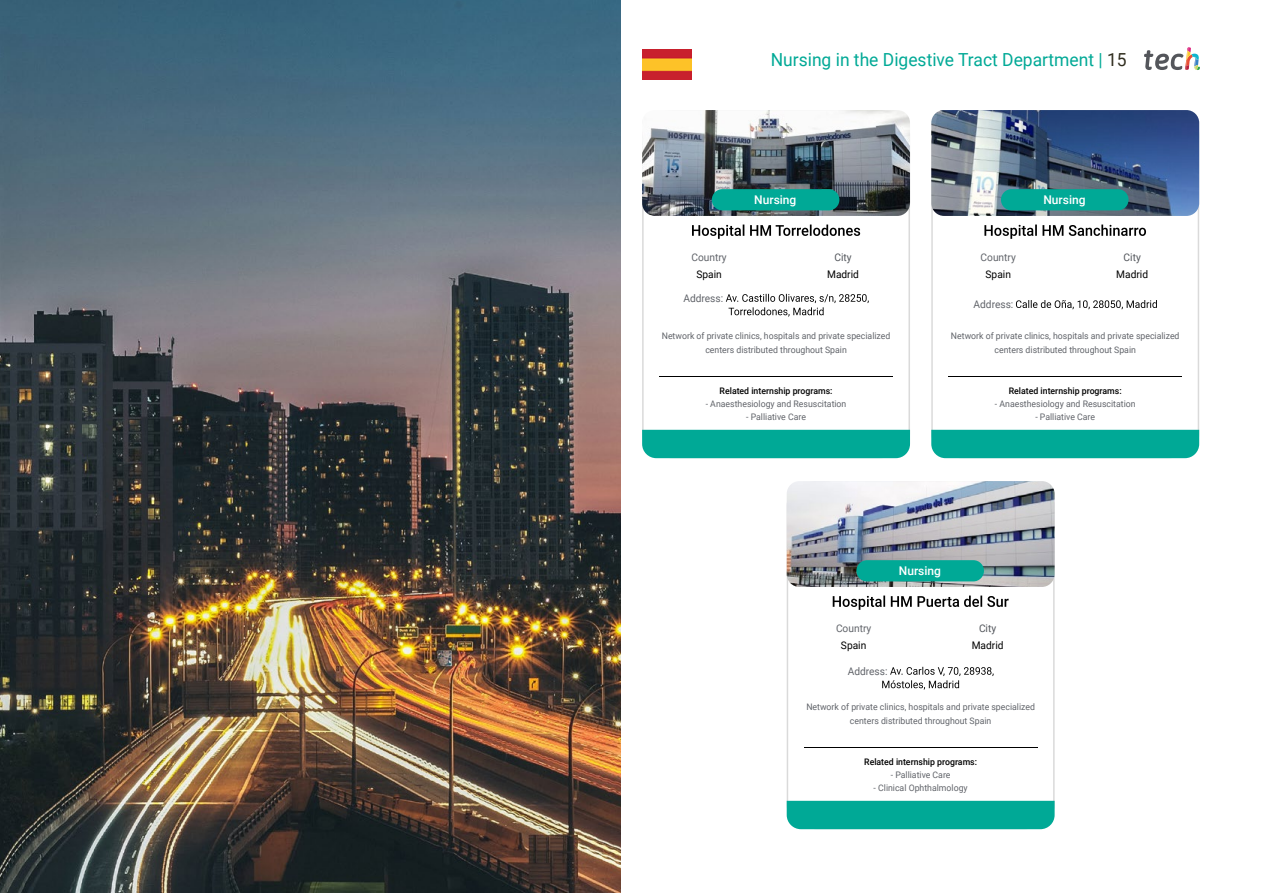
<style>
.page{position:relative;width:1263px;height:893px;background:#fff}
.page>*{position:absolute;margin:0;border:0;box-sizing:border-box;transform-origin:0 0}
.t1{font:18px "Roboto";color:#00a996}
.t2{font:500 12px "Roboto";color:#fff}
.t3{font:10.5px "Roboto";color:#61646a}
.t4{font:10.5px "Roboto";color:#000}
.t5{font:10.5px "Roboto";color:#52555b}
.t6{font:9px/13.5px "Roboto";color:#61646a;text-align:center}
.t7{font:500 9px "Roboto";color:#000}
.s1{color:#312e20}
</style>
<div class="page">
<img style="left:642px;top:49px;width:49px;height:31px">
<svg style="left:1144px;top:47px;width:56px;height:23px"></svg>
<img style="left:0;top:0;width:621px;height:893px">
<svg style="left:642px;top:191px;width:269px;height:268px"></svg>
<img style="left:642px;top:110px;width:268px;height:106px">
<div style="left:712px;top:189px;width:127px;height:21px;background:#00a996;border-radius:11px"></div>
<div style="left:642px;top:430px;width:268px;height:28px;background:#00a996"></div>
<hr style="left:659px;top:376px;width:234px;height:1px;background:#000">
<svg style="left:692px;top:225px;width:168px;height:14px"></svg>
<svg style="left:726px;top:294px;width:143px;height:23px"></svg>
<svg style="left:931px;top:121px;width:269px;height:338px"></svg>
<img style="left:931px;top:110px;width:268px;height:106px">
<div style="left:1001px;top:189px;width:127px;height:21px;background:#00a996;border-radius:11px"></div>
<div style="left:931px;top:430px;width:268px;height:28px;background:#00a996"></div>
<hr style="left:948px;top:376px;width:234px;height:1px;background:#000">
<svg style="left:984px;top:225px;width:162px;height:14px"></svg>
<svg style="left:1016px;top:300px;width:141px;height:9px"></svg>
<svg style="left:786px;top:490px;width:269px;height:340px"></svg>
<img style="left:787px;top:481px;width:267px;height:106px">
<div style="left:856px;top:560px;width:128px;height:21px;background:#00a996;border-radius:11px"></div>
<div style="left:787px;top:801px;width:267px;height:28px;background:#00a996"></div>
<hr style="left:804px;top:747px;width:233px;height:1px;background:#000">
<svg style="left:833px;top:596px;width:175px;height:14px"></svg>
<svg style="left:882px;top:667px;width:111px;height:23px"></svg>
<h1 class="t1" style="left:771px;top:47px;width:357px">Nursing in the Digestive Tract Department | <span class="s1">15</span></h1>
<h2 class="t2" style="left:754px;top:192px;width:44px">Nursing</h2>
<h2 class="t2" style="left:1043px;top:192px;width:44px">Nursing</h2>
<p class="t3" style="left:691px;top:250px;width:37px">Country</p>
<p class="t4" style="left:696px;top:267px;width:27px">Spain</p>
<p class="t5" style="left:834px;top:250px;width:19px">City</p>
<p class="t4" style="left:827px;top:267px;width:33px">Madrid</p>
<p class="t3" style="left:980px;top:250px;width:37px">Country</p>
<p class="t4" style="left:985px;top:267px;width:27px">Spain</p>
<p class="t5" style="left:1123px;top:250px;width:19px">City</p>
<p class="t4" style="left:1116px;top:267px;width:33px">Madrid</p>
<p class="t3" style="left:683px;top:291px;width:41px">Address:</p>
<p class="t6" style="left:662px;top:329px;width:230px">Network of private clinics, hospitals and private specialized centers distributed throughout Spain</p>
<p class="t7" style="left:720px;top:384px;width:114px">Related internship programs:</p>
<p class="t6" style="left:706px;top:397px;width:142px">- Anaesthesiology and Resuscitation</p>
<p class="t6" style="left:746px;top:410px;width:61px">- Palliative Care</p>
<p class="t3" style="left:973px;top:297px;width:41px">Address:</p>
<p class="t6" style="left:951px;top:329px;width:230px">Network of private clinics, hospitals and private specialized centers distributed throughout Spain</p>
<p class="t7" style="left:1009px;top:384px;width:114px">Related internship programs:</p>
<p class="t6" style="left:995px;top:397px;width:142px">- Anaesthesiology and Resuscitation</p>
<p class="t6" style="left:1035px;top:410px;width:61px">- Palliative Care</p>
<p class="t3" style="left:836px;top:621px;width:37px">Country</p>
<p class="t4" style="left:841px;top:638px;width:27px">Spain</p>
<h2 class="t2" style="left:899px;top:563px;width:44px">Nursing</h2>
<p class="t5" style="left:979px;top:621px;width:19px">City</p>
<p class="t4" style="left:972px;top:638px;width:33px">Madrid</p>
<p class="t3" style="left:848px;top:664px;width:41px">Address:</p>
<p class="t6" style="left:806px;top:700px;width:230px">Network of private clinics, hospitals and private specialized centers distributed throughout Spain</p>
<p class="t7" style="left:864px;top:755px;width:114px">Related internship programs:</p>
<p class="t6" style="left:891px;top:768px;width:61px">- Palliative Care</p>
<p class="t6" style="left:874px;top:781px;width:96px">- Clinical Ophthalmology</p>
</div>
